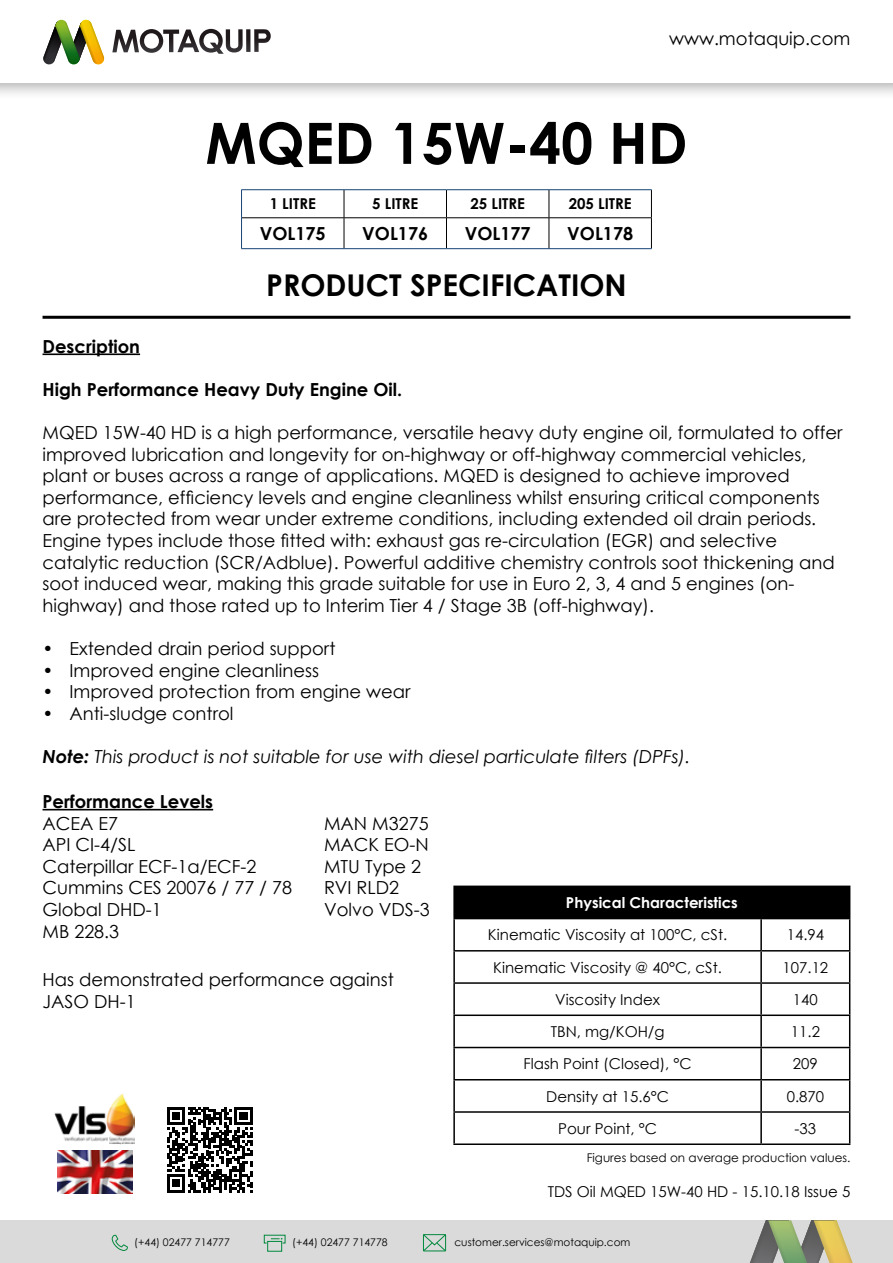
<style>
.page{position:relative;width:893px;height:1263px;background:#fff}
.page>*{position:absolute;margin:0;border:0;box-sizing:border-box;transform-origin:0 0}
.t1{font:700 57px "Century Gothic";color:#000}
.t2{font:700 30px "Century Gothic";color:#000}
.t3{font:18px/21.6px "Century Gothic";color:#000}
.t4{font:700 18px "Century Gothic";color:#000}
.t5{font:italic 18px "Century Gothic";color:#000}
.t6{font:15px "Century Gothic";color:#000}
.t7{font:700 15px "Century Gothic";color:#000}
.t8{font:700 15px "Century Gothic";color:#fff}
.t9{font:12px "Century Gothic";color:#000}
.t10{font:10.5px "Century Gothic";color:#000}
.s1{font-weight:700}
</style>
<div class="page">
<div style="left:0;top:0;width:893px;height:101px;background:#000;opacity:.4"></div>
<div style="left:0;top:0;width:893px;height:82px;background:#fff"></div>
<svg style="left:246px;top:29px;width:4px;height:23px"></svg>
<svg style="left:254px;top:29px;width:17px;height:23px"></svg>
<svg style="left:112px;top:29px;width:131px;height:25px"></svg>
<svg style="left:43px;top:20px;width:62px;height:45px"></svg>
<div style="left:0;top:1220px;width:893px;height:43px;background:#dadada"></div>
<svg style="left:750px;top:1220px;width:103px;height:43px"></svg>
<svg style="left:423px;top:1234px;width:24px;height:18px"></svg>
<svg style="left:112px;top:1234px;width:16px;height:17px"></svg>
<div style="left:267px;top:1241px;width:15px;height:10px;border:1px solid #fff"></div>
<svg style="left:264px;top:1234px;width:22px;height:10px"></svg>
<svg style="left:167px;top:1107px;width:86px;height:85px"></svg>
<img style="left:54px;top:1093px;width:80px;height:52px">
<img style="left:58px;top:1150px;width:75px;height:43px">
<hr style="left:43px;top:353px;width:97px;height:2px;background:#000">
<svg style="left:344px;top:190px;width:1px;height:27px"></svg>
<svg style="left:446px;top:190px;width:1px;height:27px"></svg>
<svg style="left:549px;top:190px;width:1px;height:27px"></svg>
<svg style="left:651px;top:190px;width:1px;height:27px"></svg>
<hr style="left:242px;top:217px;width:102px;height:1px;background:#000">
<hr style="left:344px;top:217px;width:102px;height:1px;background:#000">
<hr style="left:344px;top:218px;width:1px;height:30px;background:#000">
<hr style="left:446px;top:217px;width:103px;height:1px;background:#000">
<hr style="left:446px;top:218px;width:1px;height:30px;background:#000">
<hr style="left:549px;top:217px;width:103px;height:1px;background:#000">
<hr style="left:549px;top:218px;width:1px;height:30px;background:#000">
<hr style="left:651px;top:218px;width:1px;height:30px;background:#000">
<hr style="left:241px;top:189px;width:103px;height:1px;background:#164375">
<svg style="left:241px;top:190px;width:1px;height:28px"></svg>
<hr style="left:344px;top:189px;width:102px;height:1px;background:#164375">
<hr style="left:446px;top:189px;width:103px;height:1px;background:#164375">
<hr style="left:549px;top:189px;width:103px;height:1px;background:#164375">
<hr style="left:241px;top:218px;width:1px;height:30px;background:#164375">
<hr style="left:241px;top:248px;width:103px;height:1px;background:#164375">
<hr style="left:344px;top:248px;width:102px;height:1px;background:#164375">
<hr style="left:446px;top:248px;width:103px;height:1px;background:#164375">
<hr style="left:549px;top:248px;width:103px;height:1px;background:#164375">
<hr style="left:43px;top:316px;width:807px;height:3px;background:#000">
<div style="left:454px;top:886px;width:396px;height:32px;background:#000"></div>
<hr style="left:453px;top:885px;width:308px;height:2px;background:#000">
<hr style="left:453px;top:887px;width:2px;height:31px;background:#000">
<hr style="left:761px;top:885px;width:89px;height:2px;background:#000">
<hr style="left:453px;top:918px;width:308px;height:1px;background:#000">
<hr style="left:453px;top:919px;width:2px;height:31px;background:#000">
<hr style="left:761px;top:918px;width:89px;height:1px;background:#000">
<hr style="left:760px;top:919px;width:2px;height:31px;background:#000">
<hr style="left:849px;top:919px;width:1px;height:31px;background:#000">
<hr style="left:453px;top:950px;width:308px;height:1px;background:#000">
<hr style="left:453px;top:951px;width:2px;height:31px;background:#000">
<hr style="left:761px;top:950px;width:89px;height:1px;background:#000">
<hr style="left:760px;top:951px;width:2px;height:31px;background:#000">
<hr style="left:849px;top:951px;width:1px;height:31px;background:#000">
<hr style="left:453px;top:982px;width:308px;height:2px;background:#000">
<hr style="left:453px;top:984px;width:2px;height:30px;background:#000">
<hr style="left:761px;top:982px;width:89px;height:2px;background:#000">
<hr style="left:760px;top:984px;width:2px;height:30px;background:#000">
<hr style="left:849px;top:984px;width:1px;height:30px;background:#000">
<hr style="left:453px;top:1014px;width:308px;height:2px;background:#000">
<hr style="left:453px;top:1016px;width:2px;height:31px;background:#000">
<hr style="left:761px;top:1014px;width:89px;height:2px;background:#000">
<hr style="left:760px;top:1016px;width:2px;height:31px;background:#000">
<hr style="left:849px;top:1016px;width:1px;height:31px;background:#000">
<hr style="left:453px;top:1047px;width:308px;height:1px;background:#000">
<hr style="left:453px;top:1048px;width:2px;height:31px;background:#000">
<hr style="left:761px;top:1047px;width:89px;height:1px;background:#000">
<hr style="left:760px;top:1048px;width:2px;height:31px;background:#000">
<hr style="left:849px;top:1048px;width:1px;height:31px;background:#000">
<hr style="left:453px;top:1079px;width:308px;height:1px;background:#000">
<hr style="left:453px;top:1080px;width:2px;height:31px;background:#000">
<hr style="left:761px;top:1079px;width:89px;height:1px;background:#000">
<hr style="left:760px;top:1080px;width:2px;height:31px;background:#000">
<hr style="left:849px;top:1080px;width:1px;height:31px;background:#000">
<hr style="left:453px;top:1111px;width:308px;height:2px;background:#000">
<hr style="left:453px;top:1113px;width:2px;height:30px;background:#000">
<hr style="left:761px;top:1111px;width:89px;height:2px;background:#000">
<hr style="left:760px;top:1113px;width:2px;height:30px;background:#000">
<hr style="left:849px;top:1113px;width:1px;height:30px;background:#000">
<hr style="left:453px;top:1143px;width:308px;height:2px;background:#000">
<hr style="left:761px;top:1143px;width:89px;height:2px;background:#000">
<hr style="left:43px;top:809px;width:170px;height:1px;background:#000">
<p class="t3" style="left:669px;top:27px;width:183px">www.motaquip.com</p>
<h1 class="t1" style="left:205px;top:100px;width:484px">MQED 15W-40 HD</h1>
<p class="t7" style="left:270px;top:193px;width:48px">1 LITRE</p>
<p class="t7" style="left:372px;top:193px;width:48px">5 LITRE</p>
<p class="t7" style="left:470px;top:193px;width:56px">25 LITRE</p>
<p class="t7" style="left:569px;top:193px;width:64px">205 LITRE</p>
<p class="t4" style="left:260px;top:220px;width:67px">VOL175</p>
<p class="t4" style="left:362px;top:220px;width:67px">VOL176</p>
<p class="t4" style="left:465px;top:220px;width:67px">VOL177</p>
<p class="t4" style="left:567px;top:220px;width:67px">VOL178</p>
<h2 class="t2" style="left:266px;top:263px;width:362px">PRODUCT SPECIFICATION</h2>
<p class="t4" style="left:43px;top:332px;width:99px">Description</p>
<p class="t4" style="left:43px;top:376px;width:361px">High Performance Heavy Duty Engine Oil.</p>
<p class="t3" style="left:43px;top:421px;width:802px">MQED 15W-40 HD is a high performance, versatile heavy duty engine oil, formulated to offer improved lubrication and longevity for on-highway or off-highway commercial vehicles, plant or buses across a range of applications. MQED is designed to achieve improved performance, efficiency levels and engine cleanliness whilst ensuring critical components are protected from wear under extreme conditions, including extended oil drain periods.<br>Engine types include those fitted with: exhaust gas re-circulation (EGR) and selective catalytic reduction (SCR/Adblue). Powerful additive chemistry controls soot thickening and soot induced wear, making this grade suitable for use in Euro 2, 3, 4 and 5 engines (on&shy;highway) and those rated up to Interim Tier 4 / Stage 3B (off-highway).</p>
<p class="t3" style="left:43px;top:637px;width:294px">• Extended drain period support</p>
<p class="t3" style="left:43px;top:659px;width:278px">• Improved engine cleanliness</p>
<p class="t3" style="left:43px;top:681px;width:369px">• Improved protection from engine wear</p>
<p class="t3" style="left:43px;top:702px;width:192px">• Anti-sludge control</p>
<p class="t5" style="left:43px;top:744px;width:649px"><span class="s1">Note:</span> This product is not suitable for use with diesel particulate filters (DPFs).</p>
<p class="t4" style="left:43px;top:788px;width:172px">Performance Levels</p>
<p class="t3" style="left:43px;top:812px;width:251px">ACEA E7<br>API CI-4/SL<br>Caterpillar ECF-1a/ECF-2<br>Cummins CES 20076 / 77 / 78<br>Global DHD-1<br>MB 228.3</p>
<p class="t3" style="left:324px;top:812px;width:107px">MAN M3275<br>MACK EO-N<br>MTU Type 2<br>RVI RLD2<br>Volvo VDS-3</p>
<p class="t3" style="left:43px;top:969px;width:353px">Has demonstrated performance against<br>JASO DH-1</p>
<p class="t8" style="left:566px;top:891px;width:173px">Physical Characteristics</p>
<p class="t6" style="left:488px;top:924px;width:241px">Kinematic Viscosity at 100°C, cSt.</p>
<p class="t6" style="left:787px;top:924px;width:39px">14.94</p>
<p class="t6" style="left:493px;top:957px;width:230px">Kinematic Viscosity @ 40°C, cSt.</p>
<p class="t6" style="left:783px;top:957px;width:47px">107.12</p>
<p class="t6" style="left:555px;top:989px;width:106px">Viscosity Index</p>
<p class="t6" style="left:793px;top:989px;width:26px">140</p>
<p class="t6" style="left:551px;top:1021px;width:115px">TBN, mg/KOH/g</p>
<p class="t6" style="left:791px;top:1021px;width:31px">11.2</p>
<p class="t6" style="left:524px;top:1053px;width:170px">Flash Point (Closed), °C</p>
<p class="t6" style="left:793px;top:1053px;width:26px">209</p>
<p class="t6" style="left:546px;top:1085px;width:124px">Density at 15.6°C</p>
<p class="t6" style="left:787px;top:1085px;width:39px">0.870</p>
<p class="t6" style="left:558px;top:1118px;width:100px">Pour Point, °C</p>
<p class="t6" style="left:795px;top:1118px;width:23px">-33</p>
<p class="t9" style="left:587px;top:1150px;width:265px">Figures based on average production values.</p>
<p class="t6" style="left:548px;top:1181px;width:304px">TDS Oil MQED 15W-40 HD - 15.10.18 Issue 5</p>
<p class="t10" style="left:134px;top:1235px;width:97px">(+44) 02477 714777</p>
<p class="t10" style="left:292px;top:1235px;width:97px">(+44) 02477 714778</p>
<p class="t10" style="left:454px;top:1235px;width:177px">customer.services@motaquip.com</p>
</div>
